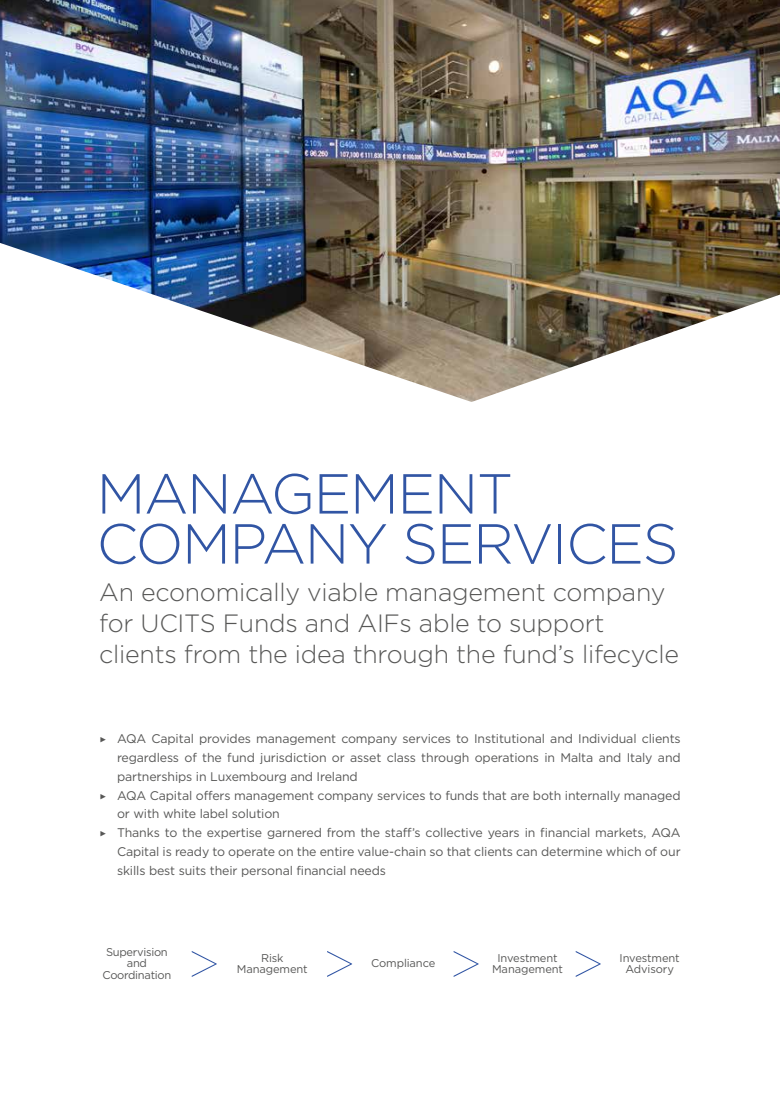
<style>
.page{position:relative;width:780px;height:1099px;background:#fff}
.page>*{position:absolute;margin:0;border:0;box-sizing:border-box;transform-origin:0 0}
.t1{font:300 56.25px/50px "Gotham";letter-spacing:-.025em;color:#3155a4}
.t2{font:100 54.38px "Gotham";color:#3155a4}
.t3{font:300 25px/31.2px "Gotham";letter-spacing:-.01em;color:#575756}
.t4{font:12.5px "Gotham";letter-spacing:-.01em;color:#575756}
.t5{font:11.25px/11.2px "Gotham";letter-spacing:-.01em;color:#575756;text-align:center}
.s1{font-family:"Montserrat";font-weight:900}
</style>
<div class="page">
<img style="left:0;top:0;width:780px;height:402px">
<h1 class="t1" style="left:97px;top:468px;width:583px">MANAGEMENT<br>COMPANY SERVICES</h1>
<h3 class="t3" style="left:99px;top:575px;width:581px">An economically viable management company for UCITS Funds and AIFs able to support clients from the idea through the fund’s lifecycle</h3>
<p class="t4" style="left:99px;top:732px;width:583px"><span class="s1">▶</span> AQA Capital provides management company services to Institutional and Individual clients</p>
<p class="t4" style="left:117px;top:750px;width:565px">regardless of the fund jurisdiction or asset class through operations in Malta and Italy and</p>
<p class="t4" style="left:117px;top:769px;width:242px">partnerships in Luxembourg and Ireland</p>
<p class="t4" style="left:99px;top:788px;width:583px"><span class="s1">▶</span> AQA Capital offers management company services to funds that are both internally managed</p>
<p class="t4" style="left:117px;top:807px;width:164px">or with white label solution</p>
<p class="t4" style="left:99px;top:825px;width:583px"><span class="s1">▶</span> Thanks to the expertise garnered from the staff’s collective years in financial markets, AQA</p>
<p class="t4" style="left:117px;top:844px;width:565px">Capital is ready to operate on the entire value-chain so that clients can determine which of our</p>
<p class="t4" style="left:117px;top:863px;width:270px">skills best suits their personal financial needs</p>
<p class="t5" style="left:102px;top:946px;width:70px">Supervision and<br>Coordination</p>
<p class="t5" style="left:237px;top:951px;width:72px">Risk<br>Management</p>
<p class="t5" style="left:371px;top:957px;width:66px">Compliance</p>
<p class="t5" style="left:492px;top:951px;width:72px">Investment<br>Management</p>
<p class="t5" style="left:619px;top:951px;width:62px">Investment</p>
<h2 class="t2" style="left:187px;top:934px;width:169px">&gt; &gt;</h2>
<h2 class="t2" style="left:449px;top:934px;width:156px">&gt; &gt;</h2>
<p class="t5" style="left:625px;top:963px;width:50px">Advisory</p>
</div>
